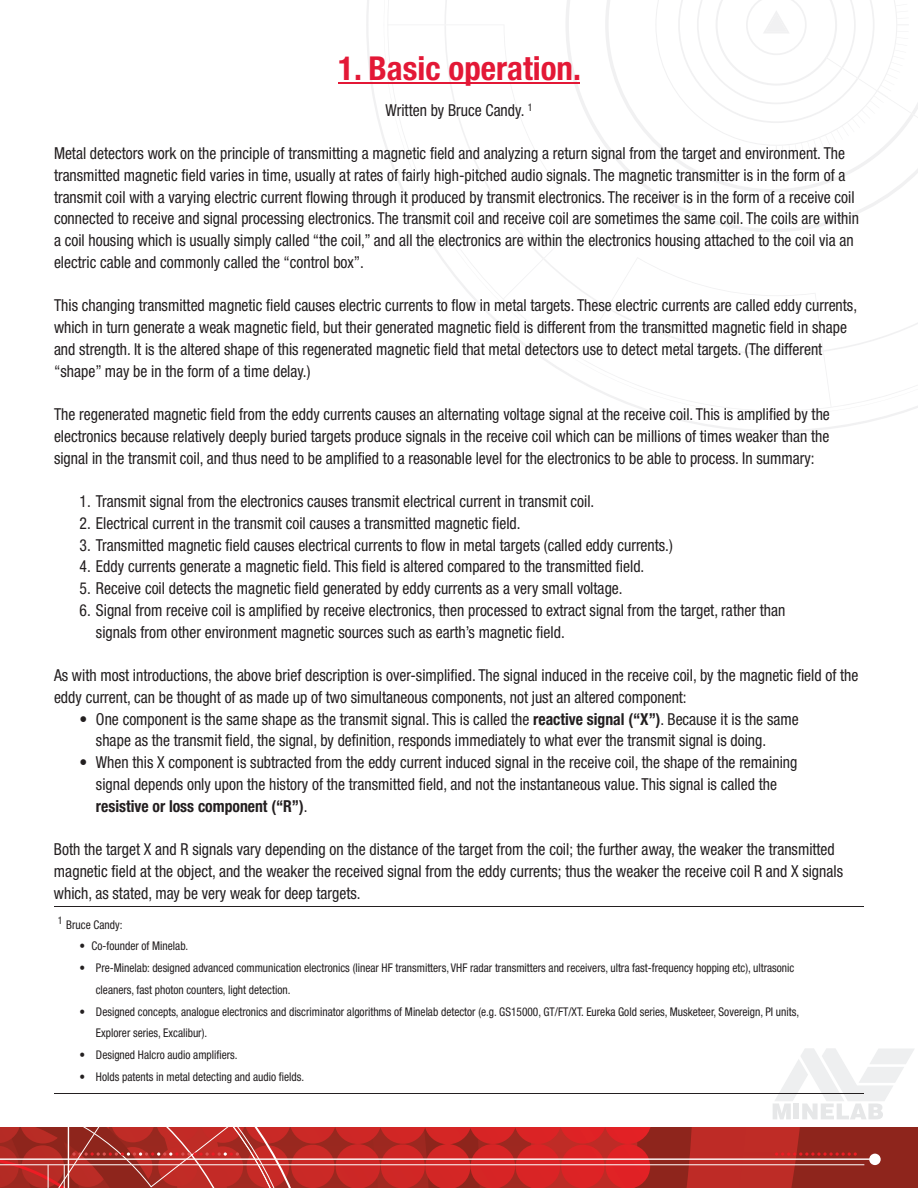
<style>
.page{position:relative;width:918px;height:1188px;background:#fff}
.page>*{position:absolute;margin:0;border:0;box-sizing:border-box;transform-origin:0 0}
.t1{font:700 condensed 33px "Helvetica Neue";color:#e31836}
.t2{font:condensed 16.5px/21.8px "Helvetica Neue";color:#231f20;scale:.95 1}
.t3{font:condensed 12px/21.8px "Helvetica Neue";color:#231f20;scale:.95 1}
.s1{font-weight:700}
</style>
<div class="page">
<svg style="left:0;top:1127px;width:918px;height:61px;background:#b9332e"></svg>
<svg style="left:384px;top:0;width:534px;height:415px"></svg>
<svg style="left:655px;top:0;width:263px;height:157px"></svg>
<svg style="left:773px;top:1048px;width:141px;height:71px"></svg>
<hr style="left:338px;top:82px;width:242px;height:2px;background:#e31836">
<hr style="left:54px;top:906px;width:810px;height:1px;background:#231f20">
<hr style="left:54px;top:1094px;width:810px;height:1px;background:#231f20">
<p class="t1" style="left:338px;top:56px;width:244px">1. Basic operation.</p>
<p class="t2" style="left:385px;top:100px;width:156px">Written by Bruce Candy. <sup>1</sup></p>
<p class="t2" style="left:54px;top:144px;width:849px">Metal detectors work on the principle of transmitting a magnetic field and analyzing a return signal from the target and environment. The transmitted magnetic field varies in time, usually at rates of fairly high-pitched audio signals. The magnetic transmitter is in the form of a transmit coil with a varying electric current flowing through it produced by transmit electronics. The receiver is in the form of a receive coil connected to receive and signal processing electronics. The transmit coil and receive coil are sometimes the same coil. The coils are within a coil housing which is usually simply called “the coil,” and all the electronics are within the electronics housing attached to the coil via an electric cable and commonly called the “control box”.</p>
<p class="t2" style="left:54px;top:296px;width:847px">This changing transmitted magnetic field causes electric currents to flow in metal targets. These electric currents are called eddy currents, which in turn generate a weak magnetic field, but their generated magnetic field is different from the transmitted magnetic field in shape and strength. It is the altered shape of this regenerated magnetic field that metal detectors use to detect metal targets. (The different “shape” may be in the form of a time delay.)</p>
<p class="t2" style="left:54px;top:405px;width:818px;text-align:justify">The regenerated magnetic field from the eddy currents causes an alternating voltage signal at the receive coil. This is amplified by the electronics because relatively deeply buried targets produce signals in the receive coil which can be millions of times weaker than the signal in the transmit coil, and thus need to be amplified to a reasonable level for the electronics to be able to process. In summary:</p>
<p class="t2" style="left:80px;top:492px;width:543px">1. Transmit signal from the electronics causes transmit electrical current in transmit coil.</p>
<p class="t2" style="left:80px;top:514px;width:466px">2. Electrical current in the transmit coil causes a transmitted magnetic field.</p>
<p class="t2" style="left:80px;top:535px;width:626px">3. Transmitted magnetic field causes electrical currents to flow in metal targets (called eddy currents.)</p>
<p class="t2" style="left:80px;top:557px;width:596px">4. Eddy currents generate a magnetic field. This field is altered compared to the transmitted field.</p>
<p class="t2" style="left:80px;top:579px;width:573px">5. Receive coil detects the magnetic field generated by eddy currents as a very small voltage.</p>
<p class="t2" style="left:96px;top:601px;width:727px;text-indent:-16px">6. Signal from receive coil is amplified by receive electronics, then processed to extract signal from the target, rather than signals from other environment magnetic sources such as earth’s magnetic field.</p>
<p class="t2" style="left:54px;top:666px;width:848px">As with most introductions, the above brief description is over-simplified. The signal induced in the receive coil, by the magnetic field of the eddy current, can be thought of as made up of two simultaneous components, not just an altered component:</p>
<p class="t2" style="left:96px;top:709px;width:741px;text-indent:-16px">• One component is the same shape as the transmit signal. This is called the <span class="s1">reactive signal (“X”)</span>. Because it is the same shape as the transmit field, the signal, by definition, responds immediately to what ever the transmit signal is doing.</p>
<p class="t2" style="left:96px;top:753px;width:740px;text-indent:-16px">• When this X component is subtracted from the eddy current induced signal in the receive coil, the shape of the remaining signal depends only upon the history of the transmitted field, and not the instantaneous value. This signal is called the <span class="s1">resistive or loss component (“R”)</span>.</p>
<p class="t2" style="left:54px;top:840px;width:832px">Both the target X and R signals vary depending on the distance of the target from the coil; the further away, the weaker the transmitted magnetic field at the object, and the weaker the received signal from the eddy currents; thus the weaker the receive coil R and X signals which, as stated, may be very weak for deep targets.</p>
<p class="t3" style="left:58px;top:915px;width:70px"><sup>1</sup> Bruce Candy:</p>
<p class="t3" style="left:80px;top:936px;width:116px">• Co-founder of Minelab.</p>
<p class="t3" style="left:96px;top:958px;width:737px;text-indent:-16px">• Pre-Minelab: designed advanced communication electronics (linear HF transmitters, VHF radar transmitters and receivers, ultra fast-frequency hopping etc), ultrasonic cleaners, fast photon counters, light detection.</p>
<p class="t3" style="left:96px;top:1002px;width:742px;text-indent:-16px">• Designed concepts, analogue electronics and discriminator algorithms of Minelab detector (e.g. GS15000, GT/FT/XT. Eureka Gold series, Musketeer, Sovereign, PI units,<br>Explorer series, Excalibur).</p>
<p class="t3" style="left:80px;top:1045px;width:168px">• Designed Halcro audio amplifiers.</p>
<p class="t3" style="left:80px;top:1067px;width:238px">• Holds patents in metal detecting and audio fields.</p>
</div>
